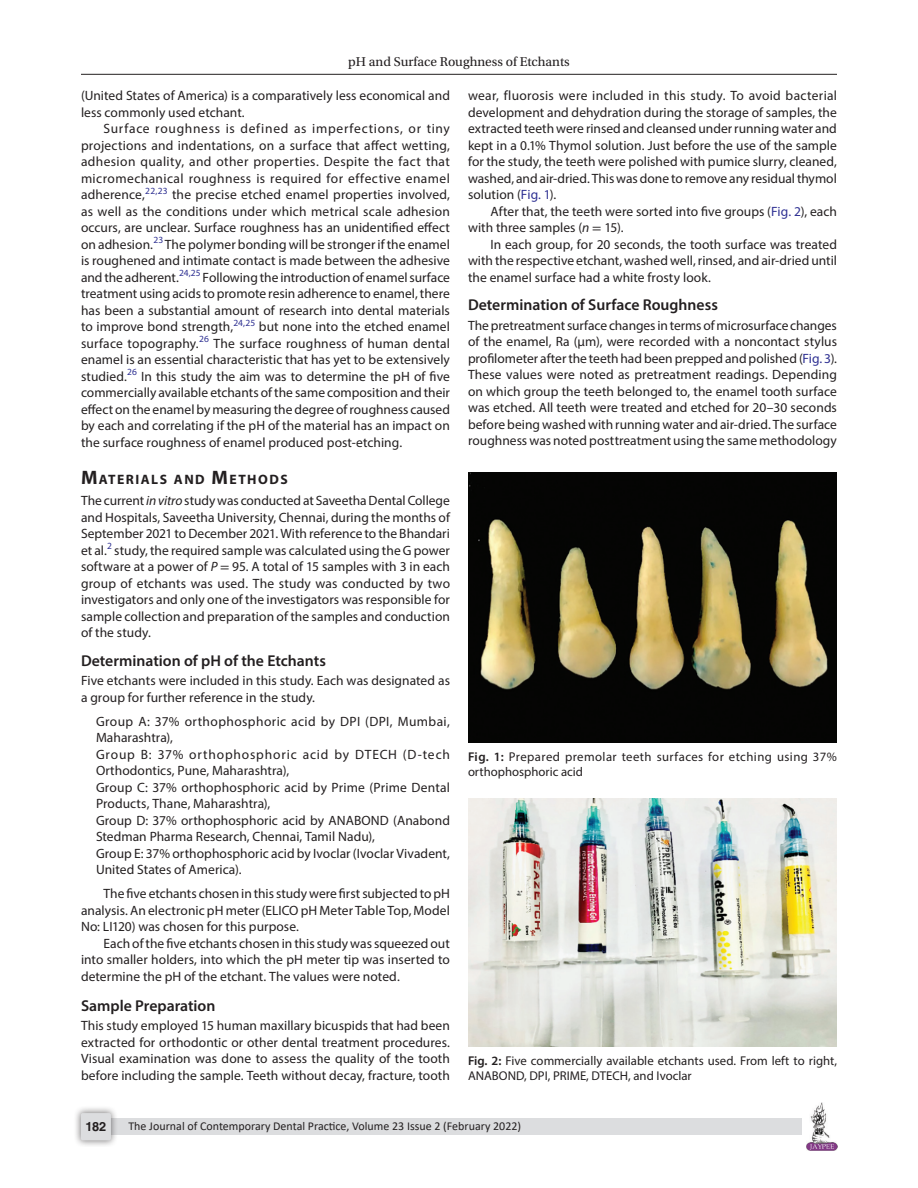
<style>
.page{position:relative;width:918px;height:1188px;background:#fff}
.page>*{position:absolute;margin:0;border:0;box-sizing:border-box;transform-origin:0 0}
.Head-2{font:600 15.75px "Myriad Pro";color:#231f20}
.Head-1{font:700 13.65px "Myriad Pro";letter-spacing:.105em;color:#231f20}
.Para-NoIndent{font:13.5px/16.5px "Myriad Pro";letter-spacing:.005em;color:#231f20;text-align:justify}
.Para-Indent{font:13.5px/16.5px "Myriad Pro";letter-spacing:.005em;color:#231f20;text-align:justify}
.Para-NoIndent-2{font:13.5px/16.5px "Myriad Pro";letter-spacing:.05em;color:#231f20}
.Para-NoIndent-3{font:13.5px/16.5px "Myriad Pro";letter-spacing:.03em;color:#231f20}
.t1{font:13.5px "Utopia Std";color:#231f20}
.FigCaption{font:12.75px/15.3px "Myriad Pro";color:#231f20}
.FigCaption-2{font:12.75px/15.3px "Myriad Pro";letter-spacing:.035em;color:#231f20}
.t2{font:700 12.75px "Helvetica LT Std";color:#231f20}
.t3{font:12px "Calibri";color:#231f20}
.s1{font-size:19.5px}
.s2{font-style:italic}
.s3{font-family:"STIX General"}
.s4{color:#2e3092}
.s5{font-weight:600}
</style>
<div class="page">
<hr style="left:81px;top:74px;width:756px;height:1px;background:#231f20">
<img style="left:807px;top:1103px;width:30px;height:48px">
<div style="left:96px;top:1119px;width:706px;height:16px;background:#dcdddf"></div>
<div style="left:73px;top:1106px;width:45px;height:41px;background:#231f20;opacity:.61"></div>
<div style="left:81px;top:1113px;width:30px;height:27px;background:#dcdddf;border-radius:2px"></div>
<img style="left:469px;top:472px;width:367px;height:270px">
<img style="left:469px;top:799px;width:367px;height:247px">
<p class="t1" style="left:348px;top:55px;width:223px">pH and Surface Roughness of Etchants</p>
<p class="Para-Indent" style="left:81px;top:87px;width:371px">(United States of America) is a comparatively less economical and less commonly used etchant.</p>
<p class="Para-Indent" style="left:81px;top:120px;width:371px;text-indent:22px">Surface roughness is defined as imperfections, or tiny projections and indentations, on a surface that affect wetting, adhesion quality, and other properties. Despite the fact that micromechanical roughness is required for effective enamel adherence,<sup>22,23</sup> the precise etched enamel properties involved, as well as the conditions under which metrical scale adhesion occurs, are unclear. Surface roughness has an unidentified effect on adhesion.<sup>23</sup> The polymer bonding will be stronger if the enamel is roughened and intimate contact is made between the adhesive and the adherent.<sup>24,25</sup> Following the introduction of enamel surface treatment using acids to promote resin adherence to enamel, there has been a substantial amount of research into dental materials to improve bond strength,<sup>24,25</sup> but none into the etched enamel surface topography.<sup>26</sup> The surface roughness of human dental enamel is an essential characteristic that has yet to be extensively studied.<sup>26</sup> In this study the aim was to determine the pH of five commercially available etchants of the same composition and their effect on the enamel by measuring the degree of roughness caused by each and correlating if the pH of the material has an impact on the surface roughness of enamel produced post-etching.</p>
<p class="Head-1" style="left:81px;top:471px;width:208px"><span class="s1">M</span>ATERIALS AND <span class="s1">M</span>ETHODS</p>
<p class="Para-NoIndent" style="left:81px;top:492px;width:371px">The current <span class="s2">in vitro</span> study was conducted at Saveetha Dental College and Hospitals, Saveetha University, Chennai, during the months of September 2021 to December 2021. With reference to the Bhandari et al.<sup>2</sup> study, the required sample was calculated using the G power software at a power of <span class="s2">P</span> <span class="s3">=</span> 95. A total of 15 samples with 3 in each group of etchants was used. The study was conducted by two investigators and only one of the investigators was responsible for sample collection and preparation of the samples and conduction of the study.</p>
<p class="Head-2" style="left:81px;top:650px;width:246px">Determination of pH of the Etchants</p>
<p class="Para-NoIndent" style="left:81px;top:672px;width:371px">Five etchants were included in this study. Each was designated as a group for further reference in the study.</p>
<p class="Para-NoIndent-3" style="left:96px;top:713px;width:355px">Group A: 37% orthophosphoric acid by DPI (DPI, Mumbai,<br>Maharashtra),</p>
<p class="Para-NoIndent-2" style="left:96px;top:746px;width:355px">Group B: 37% orthophosphoric acid by DTECH (D-tech<br>Orthodontics, Pune, Maharashtra),</p>
<p class="Para-NoIndent" style="left:96px;top:779px;width:356px">Group C: 37% orthophosphoric acid by Prime (Prime Dental<br>Products, Thane, Maharashtra),</p>
<p class="Para-NoIndent" style="left:96px;top:812px;width:356px">Group D: 37% orthophosphoric acid by ANABOND (Anabond<br>Stedman Pharma Research, Chennai, Tamil Nadu),</p>
<p class="Para-NoIndent" style="left:96px;top:845px;width:356px">Group E: 37% orthophosphoric acid by Ivoclar (Ivoclar Vivadent,<br>United States of America).</p>
<p class="Para-Indent" style="left:81px;top:885px;width:371px;text-indent:22px">The five etchants chosen in this study were first subjected to pH analysis. An electronic pH meter (ELICO pH Meter Table Top, Model No: LI120) was chosen for this purpose.</p>
<p class="Para-Indent" style="left:81px;top:935px;width:370px;text-indent:22px">Each of the five etchants chosen in this study was squeezed out into smaller holders, into which the pH meter tip was inserted to determine the pH of the etchant. The values were noted.</p>
<p class="Head-2" style="left:81px;top:995px;width:136px">Sample Preparation</p>
<p class="Para-NoIndent" style="left:81px;top:1017px;width:371px">This study employed 15 human maxillary bicuspids that had been extracted for orthodontic or other dental treatment procedures.<br>Visual examination was done to assess the quality of the tooth before including the sample. Teeth without decay, fracture, tooth</p>
<p class="Para-NoIndent" style="left:468px;top:87px;width:371px">wear, fluorosis were included in this study. To avoid bacterial development and dehydration during the storage of samples, the extracted teeth were rinsed and cleansed under running water and kept in a 0.1% Thymol solution. Just before the use of the sample for the study, the teeth were polished with pumice slurry, cleaned, washed, and air-dried. This was done to remove any residual thymol solution (<span class="s4">Fig. 1</span>).</p>
<p class="Para-Indent" style="left:468px;top:203px;width:370px;text-indent:22px">After that, the teeth were sorted into five groups (<span class="s4">Fig. 2</span>), each with three samples (<span class="s2">n</span> <span class="s3">=</span> 15).</p>
<p class="Para-Indent" style="left:468px;top:236px;width:371px;text-indent:22px">In each group, for 20 seconds, the tooth surface was treated with the respective etchant, washed well, rinsed, and air-dried until the enamel surface had a white frosty look.</p>
<p class="Head-2" style="left:468px;top:295px;width:251px">Determination of Surface Roughness</p>
<p class="Para-NoIndent" style="left:468px;top:317px;width:371px">The pretreatment surface changes in terms of microsurface changes of the enamel, Ra (µm), were recorded with a noncontact stylus profilometer after the teeth had been prepped and polished (<span class="s4">Fig. 3</span>).<br>These values were noted as pretreatment readings. Depending on which group the teeth belonged to, the enamel tooth surface was etched. All teeth were treated and etched for 20–30 seconds before being washed with running water and air-dried. The surface roughness was noted posttreatment using the same methodology</p>
<p class="FigCaption-2" style="left:468px;top:749px;width:371px"><span class="s5">Fig. 1:</span> Prepared premolar teeth surfaces for etching using 37% orthophosphoric acid</p>
<p class="FigCaption" style="left:468px;top:1053px;width:371px"><span class="s5">Fig. 2:</span> Five commercially available etchants used. From left to right,<br>ANABOND, DPI, PRIME, DTECH, and Ivoclar</p>
<p class="t2" style="left:85px;top:1119px;width:22px">182</p>
<p class="t3" style="left:128px;top:1117px;width:394px">The Journal of Contemporary Dental Practice, Volume 23 Issue 2 (February 2022)</p>
</div>
